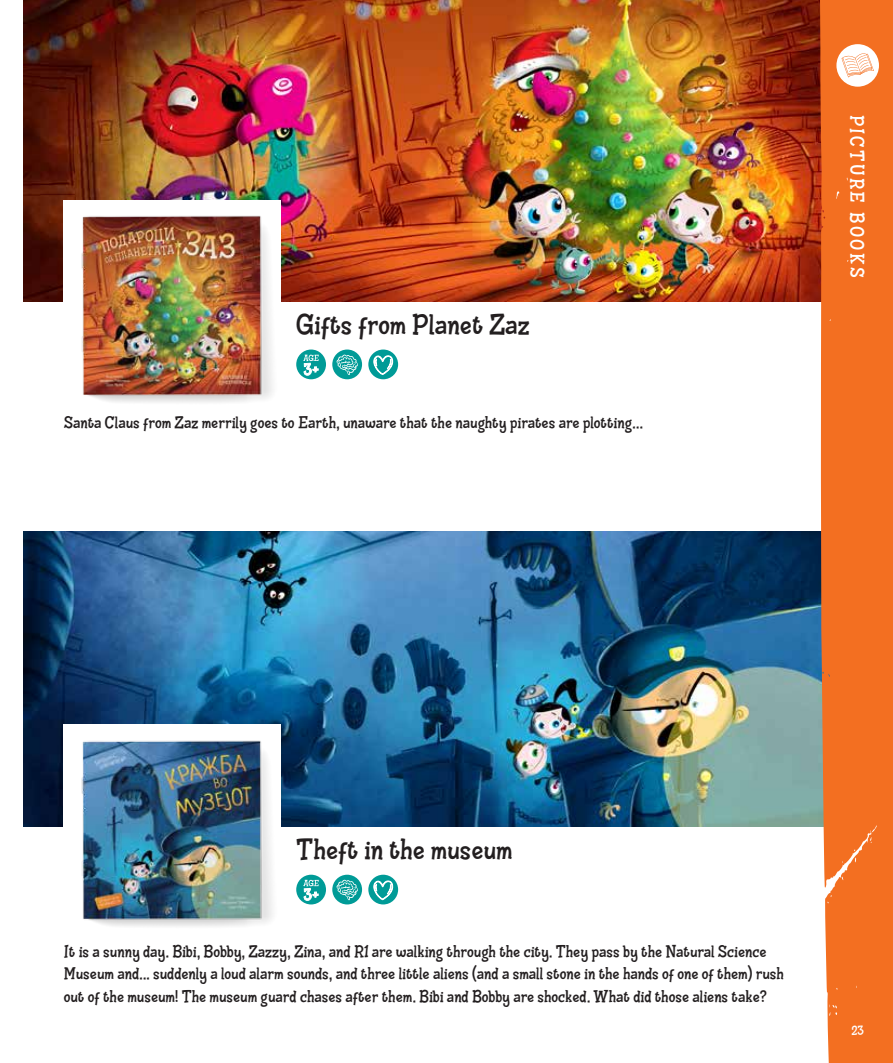
<style>
.page{position:relative;width:893px;height:1063px;background:#fff}
.page>*{position:absolute;margin:0;border:0;box-sizing:border-box;transform-origin:0 0}
.t1{font:36px "Bibi Bobi";color:#231f20}
.t2{font:24px "Bibi Bobi";letter-spacing:.1em;color:#fff}
.t3{font:21px/22.5px "Bibi Bobi";color:#231f20}
.t4{font:16.5px "Bibi Bobi";color:#fff}
</style>
<div class="page">
<img style="left:23px;top:531px;width:797px;height:296px">
<img style="left:23px;top:0;width:797px;height:301px">
<div style="left:64px;top:200px;width:217px;height:223px;background:#fff"></div>
<img style="left:81px;top:215px;width:192px;height:188px">
<div style="left:296px;top:350px;width:30px;height:29px;background:#009b97;border-radius:50%"></div>
<svg style="left:303px;top:355px;width:16px;height:21px"></svg>
<div style="left:296px;top:875px;width:30px;height:29px;background:#009b97;border-radius:50%"></div>
<svg style="left:303px;top:880px;width:16px;height:21px"></svg>
<div style="left:332px;top:350px;width:30px;height:29px;background:#009b97;border-radius:50%"></div>
<svg style="left:336px;top:355px;width:22px;height:20px"></svg>
<div style="left:332px;top:875px;width:30px;height:29px;background:#009b97;border-radius:50%"></div>
<svg style="left:336px;top:880px;width:22px;height:20px"></svg>
<div style="left:368px;top:350px;width:30px;height:29px;background:#009b97;border-radius:50%"></div>
<svg style="left:374px;top:355px;width:20px;height:20px"></svg>
<div style="left:368px;top:875px;width:30px;height:29px;background:#009b97;border-radius:50%"></div>
<svg style="left:374px;top:879px;width:20px;height:21px"></svg>
<div style="left:64px;top:725px;width:217px;height:222px;background:#fff"></div>
<img style="left:81px;top:740px;width:192px;height:187px">
<div style="left:820px;top:0;width:73px;height:1063px;background:#f36f21"></div>
<div style="left:836px;top:44px;width:43px;height:43px;background:#fff;border-radius:50%"></div>
<svg style="left:842px;top:53px;width:32px;height:24px"></svg>
<h1 class="t1" style="left:296px;top:307px;width:235px">Gifts from Planet Zaz</h1>
<p class="t3" style="left:64px;top:411px;width:581px">Santa Claus from Zaz merrily goes to Earth, unaware that the naughty pirates are plotting...</p>
<p class="t2" style="left:869px;top:115px;width:164px;rotate:90deg">PICTURE BOOKS</p>
<h1 class="t1" style="left:296px;top:832px;width:218px">Theft in the museum</h1>
<p class="t3" style="left:64px;top:940px;width:722px">It is a sunny day. Bibi, Bobby, Zazzy, Zina, and R1 are walking through the city. They pass by the Natural Science<br>Museum and... suddenly a loud alarm sounds, and three little aliens (and a small stone in the hands of one of them) rush out of the museum! The museum guard chases after them. Bibi and Bobby are shocked. What did those aliens take?</p>
<p class="t4" style="left:851px;top:1022px;width:14px">23</p>
</div>
